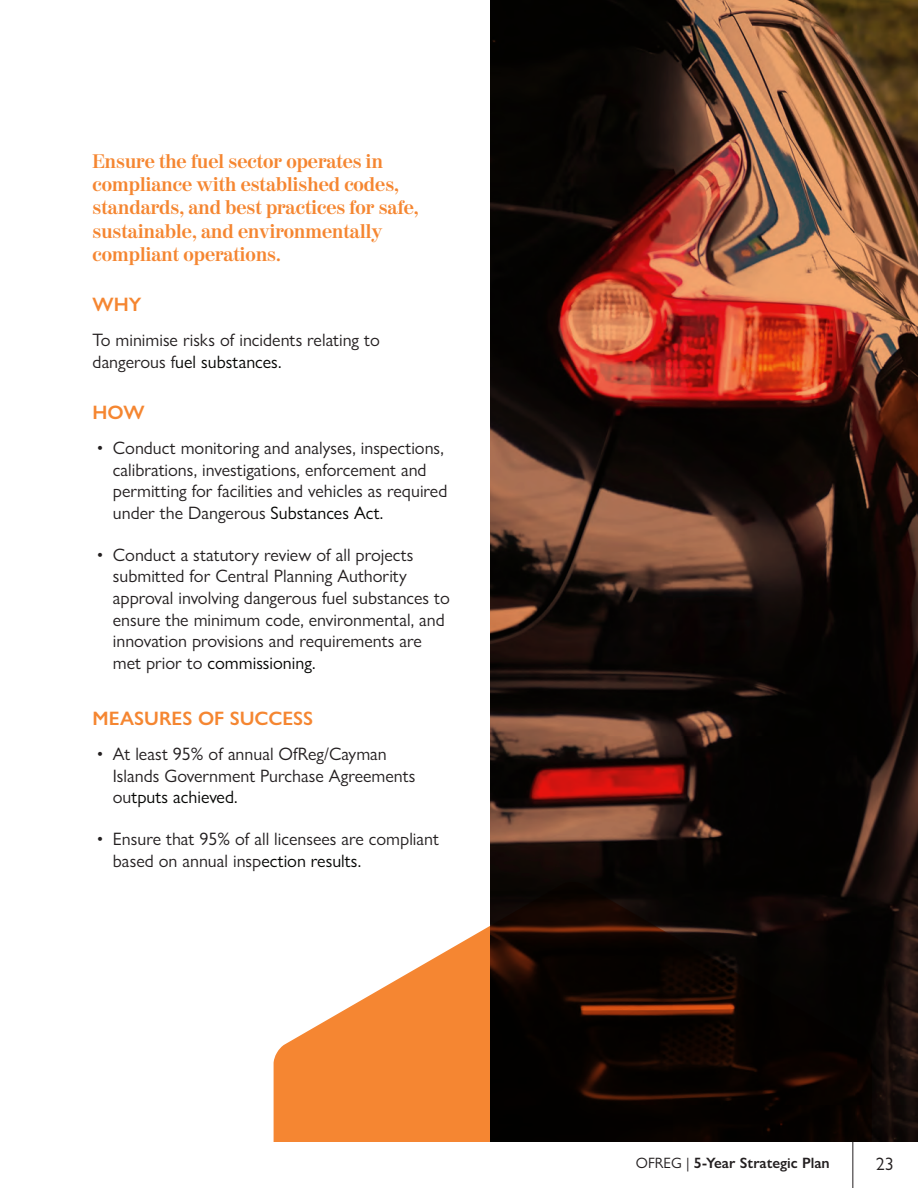
<style>
.page{position:relative;width:918px;height:1188px;background:#fff}
.page>*{position:absolute;margin:0;border:0;box-sizing:border-box;transform-origin:0 0}
.t1{font:700 19.5px/23.4px "Moderno FB";color:#f58631}
.t2{font:600 19.5px "Gill Sans Nova";color:#f58631}
.t3{font:18px/21.6px "Gill Sans Nova";color:#231f20}
.t4{font:600 15px "Gill Sans Nova";color:#231f20}
.s1{color:#040503}
.s2{font-weight:400}
</style>
<div class="page">
<img style="left:490px;top:0;width:428px;height:1142px">
<svg style="left:274px;top:882px;width:598px;height:260px;background:#634531"></svg>
<hr style="left:852px;top:1142px;width:1px;height:46px;background:#231f20">
<p class="t1" style="left:93px;top:150px;width:328px">Ensure the fuel sector operates in compliance with established codes, standards, and best practices for safe, sustainable, and environmentally compliant operations.</p>
<p class="t2" style="left:93px;top:293px;width:50px">WHY</p>
<p class="t3" style="left:93px;top:329px;width:289px">To minimise risks of incidents relating to dangerous f<span class="s1">uel substances.</span></p>
<p class="t2" style="left:93px;top:401px;width:53px">HOW</p>
<p class="t3" style="left:113px;top:437px;width:336px;text-indent:-16px">• Conduct monitoring and analyses, inspections, calibrations, investigations, enforcement and permitting for facilities and vehicles as required under the Dangerous <span class="s1">Substances Act.</span></p>
<p class="t3" style="left:113px;top:544px;width:339px;text-indent:-16px">• Conduct a statutory review of all projects submitted for Central Planning Authority approval involving dangerous fuel substances to ensure the minimum code, environmental, and innovation provisions and requirements are met prior to <span class="s1">commissioning.</span></p>
<p class="t2" style="left:93px;top:707px;width:222px">MEASURES OF SUCCESS</p>
<p class="t3" style="left:113px;top:743px;width:304px;text-indent:-16px">• At least 95% of annual OfReg/Cayman<br>Islands Government Purchase Agreements ou<span class="s1">tputs achieved.</span></p>
<p class="t3" style="left:113px;top:828px;width:328px;text-indent:-16px">• Ensure that 95% of all licensees are compliant based on annual insp<span class="s1">ection results.</span></p>
<p class="t4" style="left:636px;top:1154px;width:195px"><span class="s2">OFREG |</span> 5-Year Strategic Plan</p>
<p class="t3" style="left:876px;top:1153px;width:19px">23</p>
</div>
